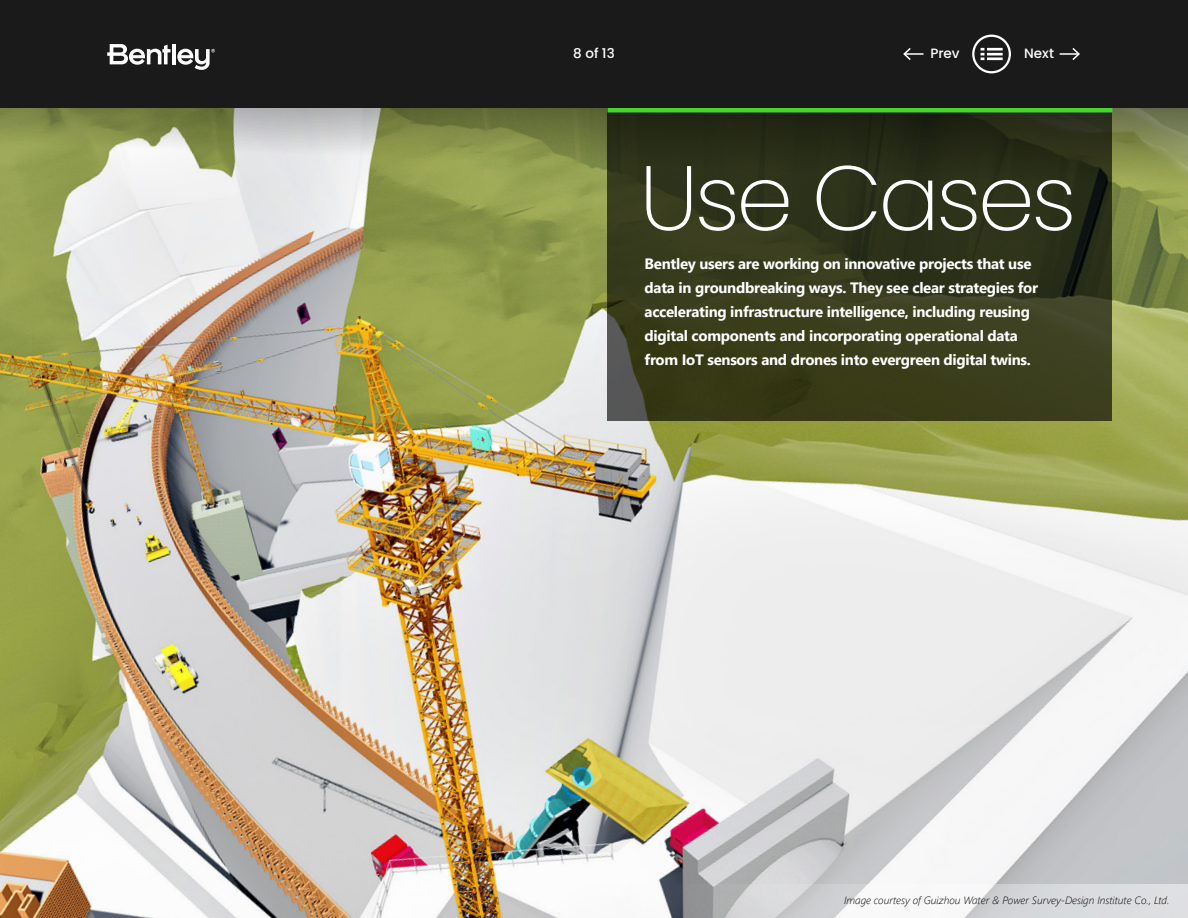
<style>
.page{position:relative;width:1188px;height:918px;background:#fff}
.page>*{position:absolute;margin:0;border:0;box-sizing:border-box;transform-origin:0 0}
.t1{font:200 91.2px "Poppins";letter-spacing:-.04em;color:#fff}
.t2{font:700 15px/24px "Segoe UI";letter-spacing:-.02em;color:#fff}
.t3{font:500 13.5px "Poppins";color:#fff}
.t4{font:italic 300 10.5px "Segoe UI";color:#000}
</style>
<div class="page">
<img style="left:0;top:272px;width:1188px;height:646px">
<svg style="left:608px;top:272px;width:504px;height:148px;background:#393d1d"></svg>
<svg style="left:0;top:108px;width:1188px;height:164px;background:#757a55"></svg>
<hr style="left:608px;top:108px;width:504px;height:4px;background:#44d62c">
<div style="left:0;top:0;width:1188px;height:108px;background:#1a1a1a"></div>
<hr style="left:904px;top:53px;width:20px;height:2px;background:#fff">
<svg style="left:903px;top:48px;width:9px;height:12px"></svg>
<svg style="left:1060px;top:48px;width:20px;height:12px"></svg>
<svg style="left:107px;top:44px;width:63px;height:21px"></svg>
<hr style="left:172px;top:44px;width:4px;height:20px;background:#fff">
<svg style="left:177px;top:49px;width:38px;height:21px"></svg>
<svg style="left:669px;top:885px;width:519px;height:33px;fill:#dadbdd"></svg>
<svg style="left:972px;top:35px;width:39px;height:38px"></svg>
<p class="t3" style="left:573px;top:46px;width:43px">8 of 13</p>
<p class="t3" style="left:930px;top:46px;width:31px">Prev</p>
<p class="t3" style="left:1024px;top:46px;width:31px">Next</p>
<h1 class="t1" style="left:639px;top:145px;width:439px">Use Cases</h1>
<p class="t2" style="left:645px;top:253px;width:395px">Bentley users are working on innovative projects that use data in groundbreaking ways. They see clear strategies for accelerating infrastructure intelligence, including reusing digital components and incorporating operational data from IoT sensors and drones into evergreen digital twins.</p>
<p class="t4" style="left:844px;top:896px;width:327px">Image courtesy of Guizhou Water &amp; Power Survey-Design Institute Co., Ltd.</p>
</div>
